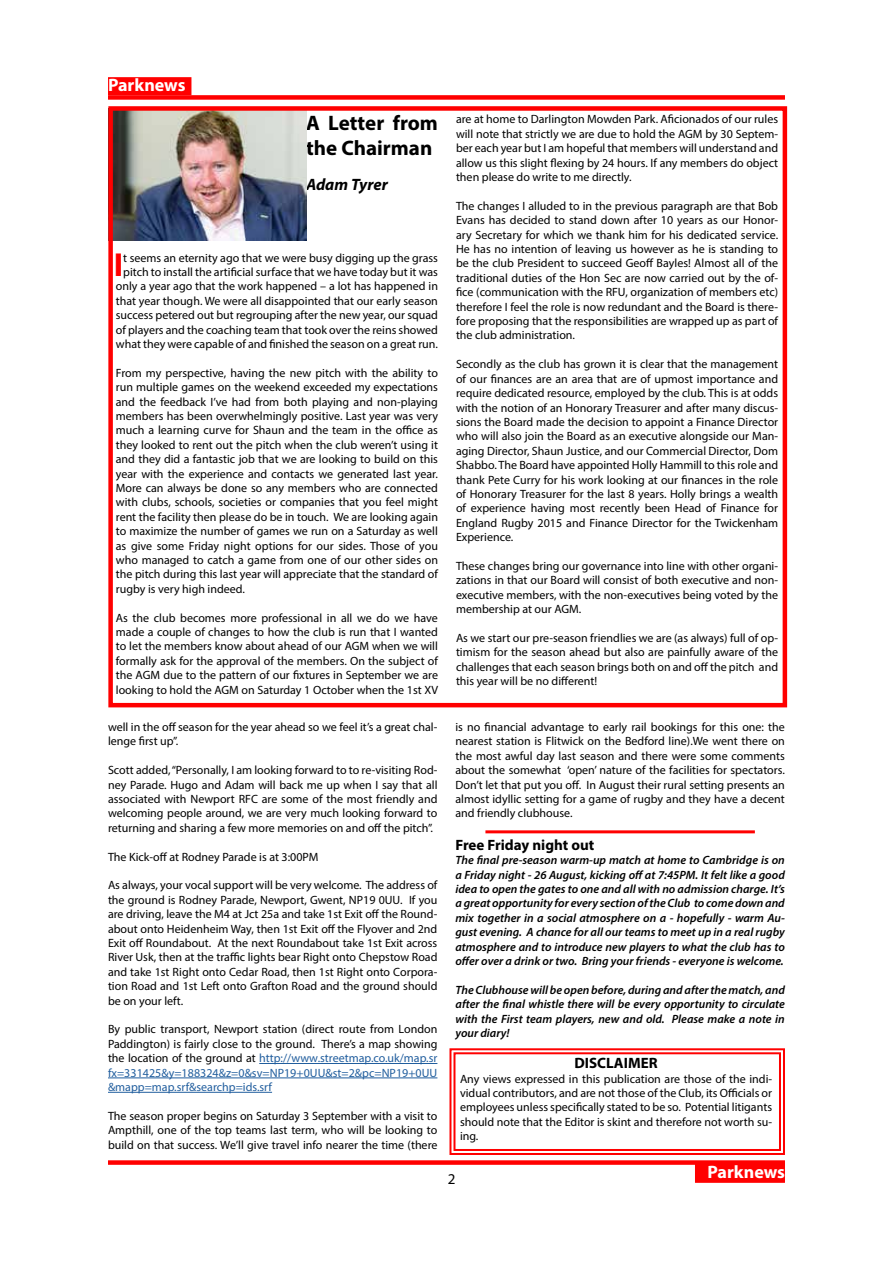
<style>
.page{position:relative;width:893px;height:1263px;background:#fff}
.page>*{position:absolute;margin:0;border:0;box-sizing:border-box;transform-origin:0 0}
.t1{font:700 33.3px "Myriad Pro";color:#f00}
.t2{font:700 21px/25.2px "Myriad Pro";color:#000}
.t3{font:700 18px "Myriad Pro";letter-spacing:-.005em;color:#fff}
.t4{font:italic 700 16.5px "Myriad Pro";color:#000}
.t5{font:700 15px "Myriad Pro";color:#000}
.t6{font:15px "Myriad Pro";color:#000}
.t7{font:12px/14.4px "Myriad Pro";color:#000;text-align:justify}
.t8{font:italic 600 12px/14.4px "Myriad Pro";color:#000;text-align:justify}
.s1{color:#215e9e}
</style>
<div class="page">
<div style="left:695px;top:1162px;width:90px;height:21px;background:#f00;border:2px solid #f00"></div>
<div style="left:108px;top:77px;width:83px;height:18px;background:#f00;border:2px solid #f00"></div>
<div style="left:108px;top:95px;width:677px;height:5px;background:#f00"></div>
<div style="left:108px;top:1160px;width:677px;height:5px;background:#f00"></div>
<hr style="left:259px;top:1063px;width:178px;height:1px;background:#215e9e">
<hr style="left:108px;top:1077px;width:329px;height:1px;background:#215e9e">
<hr style="left:108px;top:1092px;width:164px;height:1px;background:#215e9e">
<hr style="left:485px;top:830px;width:270px;height:3px;background:#f00">
<svg style="left:449px;top:1048px;width:336px;height:107px"></svg>
<div style="left:453px;top:1052px;width:328px;height:99px;border:2px solid #f00"></div>
<img style="left:113px;top:111px;width:193px;height:130px">
<div style="left:108px;top:106px;width:679px;height:601px;border:4px solid #f00"></div>
<h3 class="t3" style="left:108px;top:73px;width:79px">Parknews</h3>
<h2 class="t2" style="left:306px;top:110px;width:133px">A Letter from the Chairman</h2>
<h3 class="t4" style="left:306px;top:173px;width:83px">Adam Tyrer</h3>
<p class="t7" style="left:116px;top:250px;width:324px;text-align:right">t seems an eternity ago that we were busy digging up the grass pitch to install the artificial surface that we have today but it was only a year ago that the work happened – a lot has happened in that year though. We were all disappointed that our early season success petered out but regrouping after the new year, our squad of players and the coaching team that took over the reins showed what they were capable of and finished the season on a great run.</p>
<p class="t7" style="left:116px;top:365px;width:324px">From my perspective, having the new pitch with the ability to run multiple games on the weekend exceeded my expectations and the feedback I’ve had from both playing and non-playing members has been overwhelmingly positive. Last year was very much a learning curve for Shaun and the team in the office as they looked to rent out the pitch when the club weren’t using it and they did a fantastic job that we are looking to build on this year with the experience and contacts we generated last year.<br>More can always be done so any members who are connected with clubs, schools, societies or companies that you feel might rent the facility then please do be in touch. We are looking again to maximize the number of games we run on a Saturday as well as give some Friday night options for our sides. Those of you who managed to catch a game from one of our other sides on the pitch during this last year will appreciate that the standard of rugby is very high indeed.</p>
<p class="t7" style="left:116px;top:610px;width:324px">As the club becomes more professional in all we do we have made a couple of changes to how the club is run that I wanted to let the members know about ahead of our AGM when we will formally ask for the approval of the members. On the subject of the AGM due to the pattern of our fixtures in September we are looking to hold the AGM on Saturday 1 October when the 1st XV</p>
<h1 class="t1" style="left:114px;top:243px;width:11px">I</h1>
<p class="t7" style="left:456px;top:112px;width:324px">are at home to Darlington Mowden Park. Aficionados of our rules will note that strictly we are due to hold the AGM by 30 Septem&shy;ber each year but I am hopeful that members will understand and allow us this slight flexing by 24 hours. If any members do object then please do write to me directly.</p>
<p class="t7" style="left:456px;top:198px;width:324px">The changes I alluded to in the previous paragraph are that Bob Evans has decided to stand down after 10 years as our Honor&shy;ary Secretary for which we thank him for his dedicated service.<br>He has no intention of leaving us however as he is standing to be the club President to succeed Geoff Bayles! Almost all of the traditional duties of the Hon Sec are now carried out by the of&shy;fice (communication with the RFU, organization of members etc) therefore I feel the role is now redundant and the Board is there&shy;fore proposing that the responsibilities are wrapped up as part of the club administration.</p>
<p class="t7" style="left:456px;top:357px;width:324px">Secondly as the club has grown it is clear that the management of our finances are an area that are of upmost importance and require dedicated resource, employed by the club. This is at odds with the notion of an Honorary Treasurer and after many discus&shy;sions the Board made the decision to appoint a Finance Director who will also join the Board as an executive alongside our Man&shy;aging Director, Shaun Justice, and our Commercial Director, Dom Shabbo. The Board have appointed Holly Hammill to this role and thank Pete Curry for his work looking at our finances in the role of Honorary Treasurer for the last 8 years. Holly brings a wealth of experience having most recently been Head of Finance for England Rugby 2015 and Finance Director for the Twickenham Experience.</p>
<p class="t7" style="left:456px;top:558px;width:324px">These changes bring our governance into line with other organi&shy;zations in that our Board will consist of both executive and non&shy;executive members, with the non-executives being voted by the membership at our AGM.</p>
<p class="t7" style="left:456px;top:630px;width:324px">As we start our pre-season friendlies we are (as always) full of op&shy;timism for the season ahead but also are painfully aware of the challenges that each season brings both on and off the pitch and this year will be no different!</p>
<p class="t7" style="left:108px;top:720px;width:331px">well in the off season for the year ahead so we feel it’s a great chal&shy;lenge first up”.</p>
<p class="t7" style="left:108px;top:763px;width:331px">Scott added, “Personally, I am looking forward to to re-visiting Rod&shy;ney Parade. Hugo and Adam will back me up when I say that all associated with Newport RFC are some of the most friendly and welcoming people around, we are very much looking forward to returning and sharing a few more memories on and off the pitch”.</p>
<p class="t7" style="left:108px;top:849px;width:212px">The Kick-off at Rodney Parade is at 3:00PM</p>
<p class="t7" style="left:108px;top:878px;width:331px">As always, your vocal support will be very welcome. The address of the ground is Rodney Parade, Newport, Gwent, NP19 0UU. If you are driving, leave the M4 at Jct 25a and take 1st Exit off the Round&shy;about onto Heidenheim Way, then 1st Exit off the Flyover and 2nd Exit off Roundabout. At the next Roundabout take 1st Exit across River Usk, then at the traffic lights bear Right onto Chepstow Road and take 1st Right onto Cedar Road, then 1st Right onto Corpora&shy;tion Road and 1st Left onto Grafton Road and the ground should be on your left.</p>
<p class="t7" style="left:108px;top:1022px;width:331px">By public transport, Newport station (direct route from London Paddington) is fairly close to the ground. There’s a map showing the location of the ground at <span class="s1">http://www.streetmap.co.uk/map.sr fx=331425&amp;y=188324&amp;z=0&amp;sv=NP19+0UU&amp;st=2&amp;pc=NP19+0UU &amp;mapp=map.srf&amp;searchp=ids.srf</span></p>
<p class="t7" style="left:108px;top:1108px;width:331px">The season proper begins on Saturday 3 September with a visit to Ampthill, one of the top teams last term, who will be looking to build on that success. We’ll give travel info nearer the time (there</p>
<p class="t7" style="left:455px;top:720px;width:331px">is no financial advantage to early rail bookings for this one: the nearest station is Flitwick on the Bedford line).We went there on the most awful day last season and there were some comments about the somewhat ‘open’ nature of the facilities for spectators.<br>Don’t let that put you off. In August their rural setting presents an almost idyllic setting for a game of rugby and they have a decent and friendly clubhouse.</p>
<p class="t5" style="left:455px;top:835px;width:140px">Free Friday night out</p>
<p class="t8" style="left:455px;top:853px;width:331px">The final pre-season warm-up match at home to Cambridge is on a Friday night - 26 August, kicking off at 7:45PM. It felt like a good idea to open the gates to one and all with no admission charge. It’s a great opportunity for every section of the Club to come down and mix together in a social atmosphere on a - hopefully - warm Au&shy;gust evening. A chance for all our teams to meet up in a real rugby atmosphere and to introduce new players to what the club has to offer over a drink or two. Bring your friends - everyone is welcome.</p>
<p class="t8" style="left:455px;top:982px;width:331px">The Clubhouse will be open before, during and after the match, and after the final whistle there will be every opportunity to circulate with the First team players, new and old. Please make a note in your diary!</p>
<p class="t5" style="left:574px;top:1053px;width:85px">DISCLAIMER</p>
<p class="t7" style="left:460px;top:1071px;width:314px">Any views expressed in this publication are those of the indi&shy;vidual contributors, and are not those of the Club, its Officials or employees unless specifically stated to be so. Potential litigants should note that the Editor is skint and therefore not worth su&shy;ing.</p>
<p class="t6" style="left:448px;top:1170px;width:9px">2</p>
<h3 class="t3" style="left:707px;top:1160px;width:79px">Parknews</h3>
</div>
